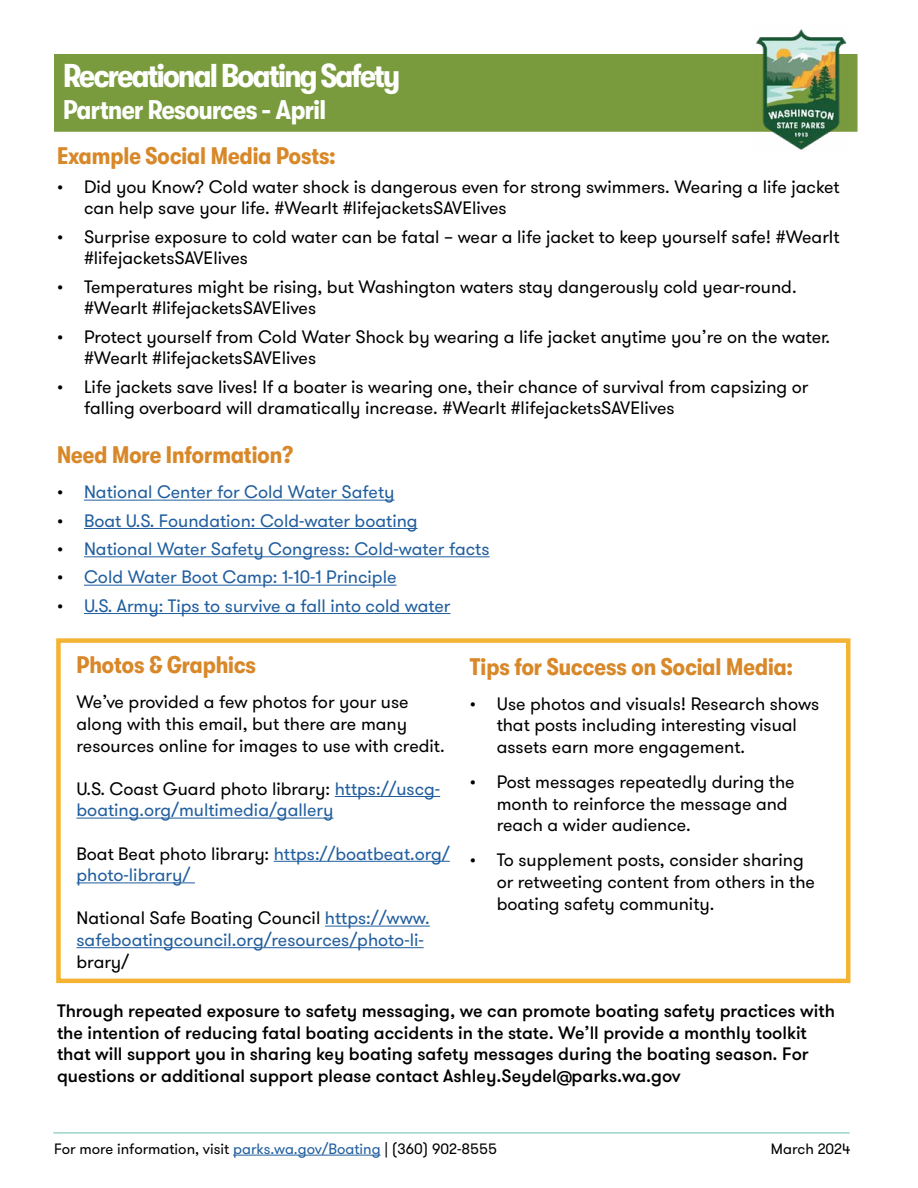
<style>
.page{position:relative;width:918px;height:1188px;background:#fff}
.page>*{position:absolute;margin:0;border:0;box-sizing:border-box;transform-origin:0 0}
.t1{font:700 condensed 33px "GT Walsheim";letter-spacing:-.05em;color:#fff}
.t2{font:700 condensed 27px "GT Walsheim";letter-spacing:-.02em;color:#fff}
.t3{font:700 condensed 24px "GT Walsheim";color:#d88828}
.t4{font:18px/21.6px "GT Walsheim Pro";color:#000}
.t5{font:18px/21.6px "GT Walsheim Pro";color:#215e9e}
.t6{font:500 18px/21.6px "GT Walsheim Pro";color:#000}
.t7{font:15px "GT Walsheim Pro";color:#000}
.s1{color:#000}
.s2{color:#215e9e}
</style>
<div class="page">
<div style="left:54px;top:54px;width:804px;height:78px;background:#799b3d;border:2px solid #799b3d"></div>
<img style="left:753px;top:29px;width:96px;height:121px">
<hr style="left:53px;top:1132px;width:797px;height:2px;background:#9dd5ca">
<hr style="left:233px;top:1155px;width:148px;height:1px;background:#215e9e">
<hr style="left:84px;top:500px;width:310px;height:1px;background:#215e9e">
<hr style="left:84px;top:528px;width:334px;height:1px;background:#215e9e">
<hr style="left:84px;top:556px;width:406px;height:1px;background:#215e9e">
<hr style="left:84px;top:585px;width:313px;height:1px;background:#215e9e">
<hr style="left:84px;top:613px;width:366px;height:1px;background:#215e9e">
<hr style="left:335px;top:796px;width:105px;height:1px;background:#215e9e">
<hr style="left:76px;top:818px;width:257px;height:1px;background:#215e9e">
<hr style="left:274px;top:861px;width:176px;height:1px;background:#215e9e">
<hr style="left:76px;top:882px;width:119px;height:1px;background:#215e9e">
<hr style="left:325px;top:926px;width:105px;height:1px;background:#215e9e">
<hr style="left:76px;top:947px;width:348px;height:1px;background:#215e9e">
<div style="left:56px;top:638px;width:794px;height:345px;border:4px solid #f4b333"></div>
<h1 class="t1" style="left:63px;top:57px;width:339px">Recreational Boating Safety</h1>
<h2 class="t2" style="left:63px;top:95px;width:265px">Partner Resources - April</h2>
<h3 class="t3" style="left:57px;top:142px;width:280px">Example Social Media Posts:</h3>
<p class="t4" style="left:84px;top:176px;width:757px;text-indent:-27px">• Did you Know? Cold water shock is dangerous even for strong swimmers. Wearing a life jacket can help save your life. #WearIt #lifejacketsSAVElives</p>
<p class="t4" style="left:84px;top:226px;width:757px;text-indent:-27px">• Surprise exposure to cold water can be fatal – wear a life jacket to keep yourself safe! #WearIt #lifejacketsSAVElives</p>
<p class="t4" style="left:84px;top:276px;width:714px;text-indent:-27px">• Temperatures might be rising, but Washington waters stay dangerously cold year-round. #WearIt #lifejacketsSAVElives</p>
<p class="t4" style="left:84px;top:326px;width:748px;text-indent:-27px">• Protect yourself from Cold Water Shock by wearing a life jacket anytime you’re on the water. #WearIt #lifejacketsSAVElives</p>
<p class="t4" style="left:84px;top:376px;width:726px;text-indent:-27px">• Life jackets save lives! If a boater is wearing one, their chance of survival from capsizing or falling overboard will dramatically increase. #WearIt #lifejacketsSAVElives</p>
<h3 class="t3" style="left:57px;top:442px;width:238px">Need More Information?</h3>
<p class="t5" style="left:57px;top:482px;width:339px"><span class="s1">•</span> National Center for Cold Water Safety</p>
<p class="t5" style="left:57px;top:510px;width:362px"><span class="s1">•</span> Boat U.S. Foundation: Cold-water boating</p>
<p class="t5" style="left:57px;top:538px;width:434px"><span class="s1">•</span> National Water Safety Congress: Cold-water facts</p>
<p class="t5" style="left:57px;top:567px;width:341px"><span class="s1">•</span> Cold Water Boot Camp: 1-10-1 Principle</p>
<p class="t5" style="left:57px;top:595px;width:395px"><span class="s1">•</span> U.S. Army: Tips to survive a fall into cold water</p>
<h3 class="t3" style="left:76px;top:652px;width:181px">Photos &amp; Graphics</h3>
<p class="t4" style="left:76px;top:692px;width:370px">We’ve provided a few photos for your use along with this email, but there are many resources online for images to use with credit.</p>
<p class="t5" style="left:76px;top:778px;width:365px"><span class="s1">U.S. Coast Guard photo library:</span> https://uscg&shy;boating.org/multimedia/gallery</p>
<p class="t5" style="left:76px;top:843px;width:375px"><span class="s1">Boat Beat photo library:</span> https://boatbeat.org/ photo-library/</p>
<p class="t5" style="left:76px;top:908px;width:355px"><span class="s1">National Safe Boating Council</span> https://www. safeboatingcouncil.org/resources/photo-li-</p>
<p class="t4" style="left:76px;top:951px;width:54px">brary/</p>
<h3 class="t3" style="left:470px;top:653px;width:324px">Tips for Success on Social Media:</h3>
<p class="t4" style="left:497px;top:693px;width:324px;text-indent:-27px">• Use photos and visuals! Research shows that posts including interesting visual assets earn more engagement.</p>
<p class="t4" style="left:497px;top:771px;width:300px;text-indent:-27px">• Post messages repeatedly during the month to reinforce the message and reach a wider audience.</p>
<p class="t4" style="left:497px;top:850px;width:320px;text-indent:-27px">• To supplement posts, consider sharing or retweeting content from others in the boating safety community.</p>
<p class="t6" style="left:57px;top:1000px;width:780px">Through repeated exposure to safety messaging, we can promote boating safety practices with the intention of reducing fatal boating accidents in the state. We’ll provide a monthly toolkit that will support you in sharing key boating safety messages during the boating season. For questions or additional support please contact Ashley.Seydel@parks.wa.gov</p>
<p class="t7" style="left:54px;top:1139px;width:445px">For more information, visit <span class="s2">parks.wa.gov/Boating</span> | (360) 902-8555</p>
<p class="t7" style="left:771px;top:1139px;width:81px">March 2024</p>
</div>
